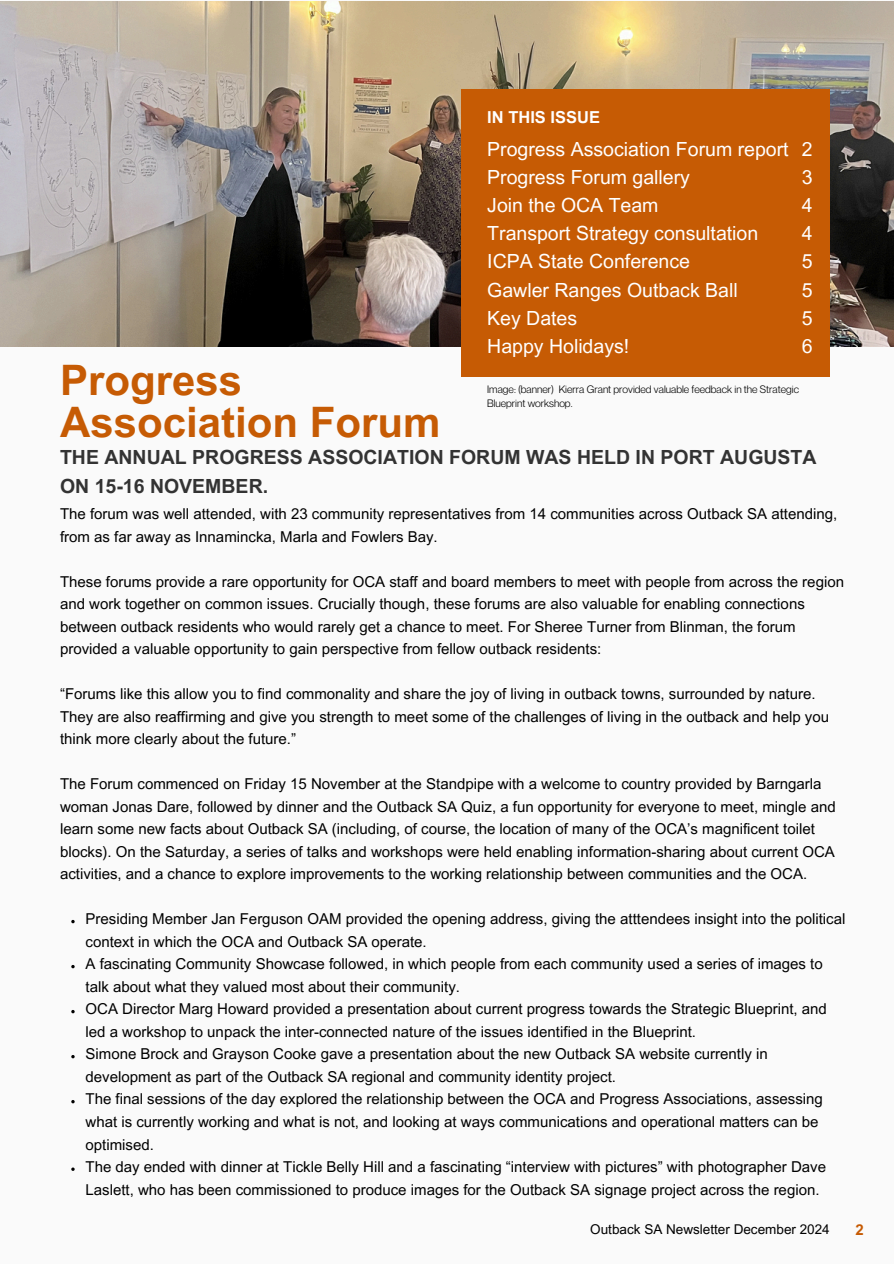
<style>
.page{position:relative;width:894px;height:1264px;background:#fff}
.page>*{position:absolute;margin:0;border:0;box-sizing:border-box;transform-origin:0 0}
.t1{font:700 42px/41.7px "Arial MT Pro";color:#c65b04}
.t2{font:19.5px/28.2px "Arial MT Pro";color:#fff}
.t3{font:700 19.5px/29.2px "Arial MT Pro";color:#333}
.t4{font:700 16.5px "Arial MT Pro";color:#fff}
.t5{font:15px/22.5px "Arial MT Pro";color:#000}
.t6{font:700 15px "Arial MT Pro";color:#c65b04}
.t7{font:13.5px "Arial MT Pro";color:#000}
.t8{font:10.5px/14px "Neue Montreal";color:#000}
</style>
<div class="page">
<div style="left:0;top:0;width:893px;height:1263px;background:#fafafa"></div>
<img style="left:0;top:2px;width:893px;height:344px">
<div style="left:461px;top:89px;width:368px;height:287px;background:#c65b04"></div>
<svg style="left:71px;top:920px;width:4px;height:3px"></svg>
<svg style="left:71px;top:965px;width:4px;height:3px"></svg>
<svg style="left:71px;top:1010px;width:4px;height:3px"></svg>
<svg style="left:71px;top:1055px;width:4px;height:3px"></svg>
<svg style="left:71px;top:1100px;width:4px;height:3px"></svg>
<p class="t1" style="left:60px;top:365px;width:382px">Progress<br>Association Forum</p>
<p class="t4" style="left:487px;top:111px;width:114px">IN THIS ISSUE</p>
<h2 class="t2" style="left:487px;top:137px;width:303px">Progress Association Forum report</h2>
<h5 class="t2" style="left:487px;top:165px;width:204px">Progress Forum gallery<br>Join the OCA Team</h5>
<h5 class="t2" style="left:487px;top:222px;width:272px">Transport Strategy consultation<br>ICPA State Conference<br>Gawler Ranges Outback Ball<br>Key Dates</h5>
<h5 class="t2" style="left:487px;top:334px;width:143px">Happy Holidays!</h5>
<h5 class="t2" style="left:801px;top:137px;width:12px">2</h5>
<p class="t2" style="left:801px;top:165px;width:12px">3</p>
<p class="t2" style="left:801px;top:194px;width:12px;text-align:justify">4<br>4<br>5<br>5<br>5</p>
<p class="t2" style="left:801px;top:334px;width:12px">6</p>
<p class="t8" style="left:487px;top:382px;width:313px">Image: (banner) Kierra Grant provided valuable feedback in the Strategic<br>Blueprint workshop.</p>
<h6 class="t3" style="left:60px;top:444px;width:757px">THE ANNUAL PROGRESS ASSOCIATION FORUM WAS HELD IN PORT AUGUSTA<br>ON 15-16 NOVEMBER.</h6>
<h4 class="t5" style="left:60px;top:504px;width:778px">The forum was well attended, with 23 community representatives from 14 communities across Outback SA attending, from as far away as Innamincka, Marla and Fowlers Bay.</h4>
<h3 class="t5" style="left:60px;top:572px;width:785px">These forums provide a rare opportunity for OCA staff and board members to meet with people from across the region and work together on common issues. Crucially though, these forums are also valuable for enabling connections between outback residents who would rarely get a chance to meet. For Sheree Turner from Blinman, the forum provided a valuable opportunity to gain perspective from fellow outback residents:</h3>
<p class="t5" style="left:60px;top:684px;width:770px">“Forums like this allow you to find commonality and share the joy of living in outback towns, surrounded by nature.<br>They are also reaffirming and give you strength to meet some of the challenges of living in the outback and help you think more clearly about the future.”</p>
<h3 class="t5" style="left:60px;top:774px;width:777px">The Forum commenced on Friday 15 November at the Standpipe with a welcome to country provided by Barngarla woman Jonas Dare, followed by dinner and the Outback SA Quiz, a fun opportunity for everyone to meet, mingle and learn some new facts about Outback SA (including, of course, the location of many of the OCA’s magnificent toilet blocks). On the Saturday, a series of talks and workshops were held enabling information-sharing about current OCA activities, and a chance to explore improvements to the working relationship between communities and the OCA.</h3>
<p class="t5" style="left:85px;top:909px;width:761px">Presiding Member Jan Ferguson OAM provided the opening address, giving the atttendees insight into the political context in which the OCA and Outback SA operate.</p>
<h3 class="t5" style="left:85px;top:954px;width:738px">A fascinating Community Showcase followed, in which people from each community used a series of images to talk about what they valued most about their community.</h3>
<p class="t5" style="left:85px;top:999px;width:742px">OCA Director Marg Howard provided a presentation about current progress towards the Strategic Blueprint, and led a workshop to unpack the inter-connected nature of the issues identified in the Blueprint.</p>
<h3 class="t5" style="left:85px;top:1044px;width:683px">Simone Brock and Grayson Cooke gave a presentation about the new Outback SA website currently in development as part of the Outback SA regional and community identity project.</h3>
<p class="t5" style="left:85px;top:1089px;width:738px">The final sessions of the day explored the relationship between the OCA and Progress Associations, assessing what is currently working and what is not, and looking at ways communications and operational matters can be optimised.</p>
<h1 class="t5" style="left:85px;top:1157px;width:741px">The day ended with dinner at Tickle Belly Hill and a fascinating “interview with pictures” with photographer Dave<br>Laslett, who has been commissioned to produce images for the Outback SA signage project across the region.</h1>
<p class="t7" style="left:590px;top:1224px;width:241px">Outback SA Newsletter December 2024</p>
<p class="t6" style="left:855px;top:1223px;width:10px">2</p>
</div>
